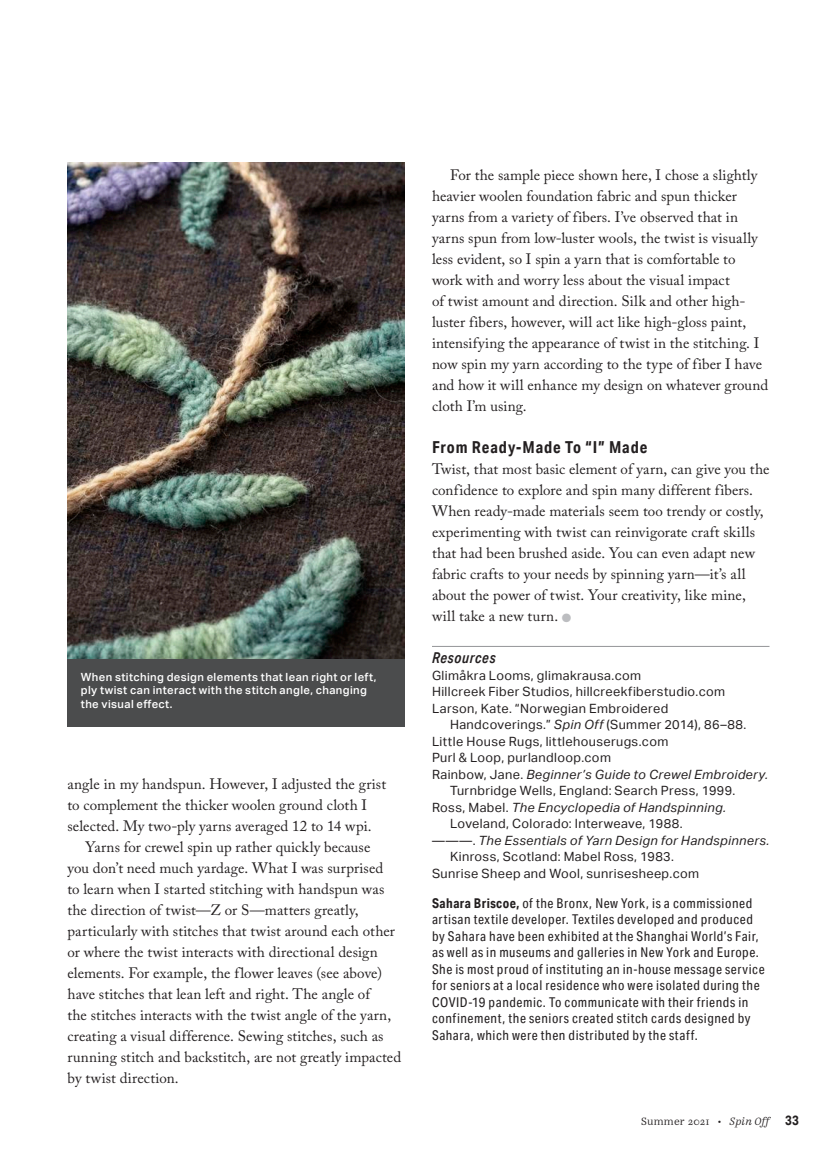
<style>
.page{position:relative;width:837px;height:1161px;background:#fff}
.page>*{position:absolute;margin:0;border:0;box-sizing:border-box;transform-origin:0 0}
.Global_-_Head_B{font:700 16.5px "Aktiv Grotesk Cd";letter-spacing:.055em;color:#231f20}
.Global_-_Body_-_Main{font:15px/21px "Adobe Caslon Pro";letter-spacing:.005em;color:#231f20}
.Global_-_Body_-_No_I{font:15px/21px "Adobe Caslon Pro";letter-spacing:.005em;color:#231f20}
.Article_-_Resources{font:italic 500 15px "Aktiv Grotesk Cd";letter-spacing:.04em;color:#231f20}
.Global_-_BIO{font:13.5px/16.5px "Aktiv Grotesk Cd";letter-spacing:.04em;color:#231f20}
.Article_-_Resources-2{font:12.75px/16.5px "Aktiv Grotesk";letter-spacing:.03em;color:#231f20}
.Article_-_Resources-3{font:italic 12.75px/16.5px "Aktiv Grotesk";letter-spacing:.03em;color:#231f20}
.Global_-_Captions_Wh{font:500 11.25px/13.5px "Aktiv Grotesk";letter-spacing:.035em;color:#fff}
.t1{font:300 10.5px "Casus Pro";letter-spacing:.02em;color:#231f20}
.s1{color:#bcbdc0}
.s2{font-style:italic}
.s3{font-style:normal}
.s4{font-weight:700}
.s5{font-family:"Aktiv Grotesk Cd";font-weight:700;font-size:13.5px}
</style>
<div class="page">
<img style="left:67px;top:162px;width:338px;height:497px">
<div style="left:67px;top:659px;width:338px;height:68px;background:#4b4c4d"></div>
<hr style="left:432px;top:646px;width:338px;height:1px;background:#939598">
<p class="Global_-_Captions_Wh" style="left:81px;top:670px;width:297px">When stitching design elements that lean right or left, ply twist can interact with the stitch angle, changing the visual effect.</p>
<p class="Global_-_Body_-_Main" style="left:68px;top:773px;width:320px">angle in my handspun. However, I adjusted the grist to complement the thicker woolen ground cloth I selected. My two-ply yarns averaged 12 to 14 wpi.</p>
<p class="Global_-_Body_-_Main" style="left:68px;top:836px;width:335px;text-indent:18px">Yarns for crewel spin up rather quickly because<br>you don’t need much yardage. What I was surprised<br>to learn when I started stitching with handspun was the direction of twist—Z or S—matters greatly, particularly with stitches that twist around each other or where the twist interacts with directional design elements. For example, the flower leaves (see above) have stitches that lean left and right. The angle of<br>the stitches interacts with the twist angle of the yarn, creating a visual difference. Sewing stitches, such as running stitch and backstitch, are not greatly impacted by twist direction.</p>
<p class="Global_-_Body_-_Main" style="left:432px;top:164px;width:338px;text-indent:18px">For the sample piece shown here, I chose a slightly heavier woolen foundation fabric and spun thicker yarns from a variety of fibers. I’ve observed that in yarns spun from low-luster wools, the twist is visually less evident, so I spin a yarn that is comfortable to work with and worry less about the visual impact<br>of twist amount and direction. Silk and other high&shy;luster fibers, however, will act like high-gloss paint, intensifying the appearance of twist in the stitching. I now spin my yarn according to the type of fiber I have and how it will enhance my design on whatever ground cloth I’m using.</p>
<p class="Global_-_Head_B" style="left:432px;top:437px;width:217px">From Ready-Made To “I” Made</p>
<p class="Global_-_Body_-_No_I" style="left:432px;top:458px;width:339px">Twist, that most basic element of yarn, can give you the confidence to explore and spin many different fibers.<br>When ready-made materials seem too trendy or costly, experimenting with twist can reinvigorate craft skills that had been brushed aside. You can even adapt new fabric crafts to your needs by spinning yarn—it’s all about the power of twist. Your creativity, like mine, will take a new turn. <span class="s1">●</span></p>
<p class="Article_-_Resources" style="left:432px;top:649px;width:65px">Resources</p>
<p class="Article_-_Resources-2" style="left:432px;top:667px;width:211px">Glimåkra Looms, glimakrausa.com</p>
<p class="Article_-_Resources-2" style="left:432px;top:683px;width:295px">Hillcreek Fiber Studios, hillcreekfiberstudio.com</p>
<p class="Article_-_Resources-2" style="left:450px;top:700px;width:298px;text-indent:-18px">Larson, Kate. “Norwegian Embroidered<br>Handcoverings.” <span class="s2">Spin Off</span> (Summer 2014), 86–88.</p>
<p class="Article_-_Resources-2" style="left:432px;top:733px;width:238px">Little House Rugs, littlehouserugs.com</p>
<p class="Article_-_Resources-2" style="left:432px;top:749px;width:180px">Purl &amp; Loop, purlandloop.com</p>
<p class="Article_-_Resources-2" style="left:450px;top:766px;width:319px;text-indent:-18px">Rainbow, Jane. <span class="s2">Beginner’s Guide to Crewel Embroidery.<br></span>Turnbridge Wells, England: Search Press, 1999.</p>
<p class="Article_-_Resources-2" style="left:450px;top:799px;width:278px;text-indent:-18px">Ross, Mabel. <span class="s2">The Encyclopedia of Handspinning.<br></span>Loveland, Colorado: Interweave, 1988.</p>
<p class="Article_-_Resources-3" style="left:450px;top:832px;width:321px;text-indent:-18px"><span class="s3">———.</span> The Essentials of Yarn Design for Handspinners.<br><span class="s3">Kinross, Scotland: Mabel Ross, 1983.</span></p>
<p class="Article_-_Resources-2" style="left:432px;top:865px;width:269px">Sunrise Sheep and Wool, sunrisesheep.com</p>
<p class="Global_-_BIO" style="left:432px;top:894px;width:334px"><span class="s4">Sahara Briscoe,</span> of the Bronx, New York, is a commissioned artisan textile developer. Textiles developed and produced by Sahara have been exhibited at the Shanghai World’s Fair, as well as in museums and galleries in New York and Europe.<br>She is most proud of instituting an in-house message service for seniors at a local residence who were isolated during the COVID-19 pandemic. To communicate with their friends in confinement, the seniors created stitch cards designed by Sahara, which were then distributed by the staff.</p>
<p class="t1" style="left:641px;top:1115px;width:160px">Summer 2021 • <span class="s2">Spin Off</span> <span class="s5">33</span></p>
</div>
